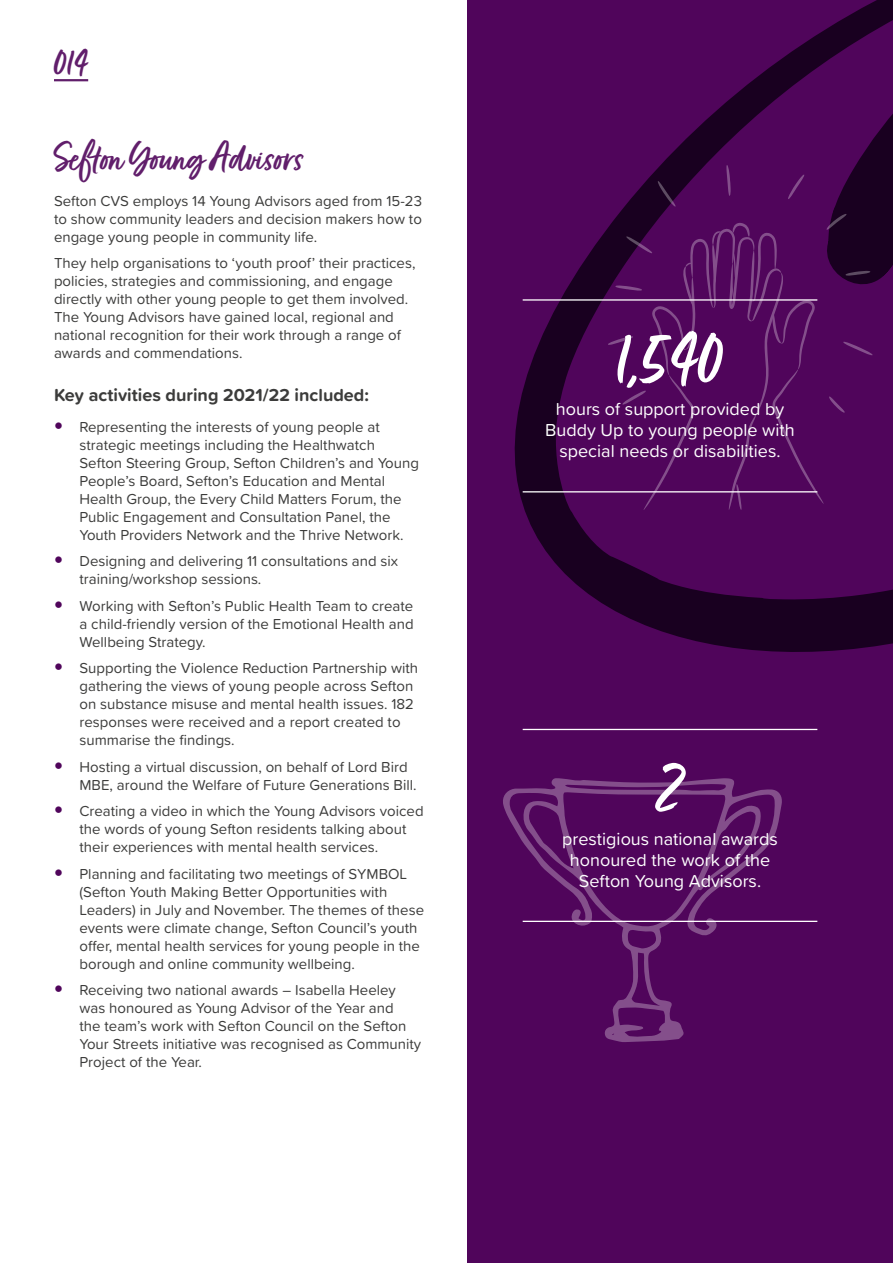
<style>
.page{position:relative;width:893px;height:1263px;background:#fff}
.page>*{position:absolute;margin:0;border:0;box-sizing:border-box;transform-origin:0 0}
.t1{font:90px "Fave Script Bold Pro";color:#fff}
.t2{font:45px/94.8px "Fave Script Bold Pro";letter-spacing:.005em;color:#611e6b}
.t3{font:18px/21px "Proxima Soft";color:#fff;text-align:center}
.t4{font:700 18px "Proxima Soft";color:#3c3c3b}
.t5{font:15px/18px "Proxima Soft";color:#3c3c3b}
.s1{font-family:"Avenir";font-weight:900;font-size:18px;color:#50055b}
</style>
<div class="page">
<hr style="left:54px;top:79px;width:34px;height:2px;background:#611e6b">
<div style="left:467px;top:0;width:426px;height:1263px;background:#50055b"></div>
<svg style="left:514px;top:0;width:379px;height:731px"></svg>
<svg style="left:726px;top:165px;width:5px;height:31px"></svg>
<svg style="left:787px;top:174px;width:18px;height:26px"></svg>
<svg style="left:608px;top:213px;width:265px;height:297px"></svg>
<svg style="left:657px;top:181px;width:19px;height:26px"></svg>
<hr style="left:523px;top:299px;width:294px;height:2px;background:#fff">
<hr style="left:523px;top:491px;width:294px;height:1px;background:#fff">
<hr style="left:523px;top:729px;width:294px;height:1px;background:#fff">
<hr style="left:523px;top:921px;width:294px;height:1px;background:#fff">
<svg style="left:503px;top:778px;width:279px;height:264px"></svg>
<h2 class="t2" style="left:54px;top:16px;width:252px">014<br>Sefton Young Advisors</h2>
<p class="t5" style="left:54px;top:191px;width:370px;text-align:justify">Sefton CVS employs 14 Young Advisors aged from 15-23 to show community leaders and decision makers how to engage young people in community life.</p>
<p class="t5" style="left:54px;top:253px;width:363px">They help organisations to ‘youth proof’ their practices, policies, strategies and commissioning, and engage directly with other young people to get them involved.<br>The Young Advisors have gained local, regional and national recognition for their work through a range of awards and commendations.</p>
<p class="t4" style="left:54px;top:381px;width:317px">Key activities during 2021/22 included:</p>
<p class="t5" style="left:80px;top:417px;width:341px;text-indent:-26px"><span class="s1">•</span> Representing the interests of young people at strategic meetings including the Healthwatch Sefton Steering Group, Sefton Children’s and Young People’s Board, Sefton’s Education and Mental Health Group, the Every Child Matters Forum, the Public Engagement and Consultation Panel, the Youth Providers Network and the Thrive Network.</p>
<p class="t5" style="left:80px;top:551px;width:320px;text-indent:-26px"><span class="s1">•</span> Designing and delivering 11 consultations and six training/workshop sessions.</p>
<p class="t5" style="left:80px;top:596px;width:336px;text-align:justify;text-indent:-26px"><span class="s1">•</span> Working with Sefton’s Public Health Team to create a child-friendly version of the Emotional Health and Wellbeing Strategy.</p>
<p class="t5" style="left:80px;top:658px;width:340px;text-indent:-26px"><span class="s1">•</span> Supporting the Violence Reduction Partnership with gathering the views of young people across Sefton on substance misuse and mental health issues. 182 responses were received and a report created to summarise the findings.</p>
<p class="t5" style="left:80px;top:757px;width:339px;text-indent:-26px"><span class="s1">•</span> Hosting a virtual discussion, on behalf of Lord Bird<br>MBE, around the Welfare of Future Generations Bill.</p>
<p class="t5" style="left:80px;top:801px;width:346px;text-indent:-26px"><span class="s1">•</span> Creating a video in which the Young Advisors voiced the words of young Sefton residents talking about their experiences with mental health services.</p>
<p class="t5" style="left:80px;top:864px;width:346px;text-indent:-26px"><span class="s1">•</span> Planning and facilitating two meetings of SYMBOL (Sefton Youth Making Better Opportunities with Leaders) in July and November. The themes of these events were climate change, Sefton Council’s youth offer, mental health services for young people in the borough and online community wellbeing.</p>
<p class="t5" style="left:80px;top:980px;width:343px;text-indent:-26px"><span class="s1">•</span> Receiving two national awards – Isabella Heeley was honoured as Young Advisor of the Year and<br>the team’s work with Sefton Council on the Sefton Your Streets initiative was recognised as Community Project of the Year.</p>
<h1 class="t1" style="left:616px;top:310px;width:108px">1,540</h1>
<p class="t3" style="left:545px;top:398px;width:251px">hours of support provided by<br>Buddy Up to young people with special needs or disabilities.</p>
<h1 class="t1" style="left:657px;top:740px;width:28px">2</h1>
<p class="t3" style="left:562px;top:827px;width:217px">prestigious national awards honoured the work of the<br>Sefton Young Advisors.</p>
</div>
